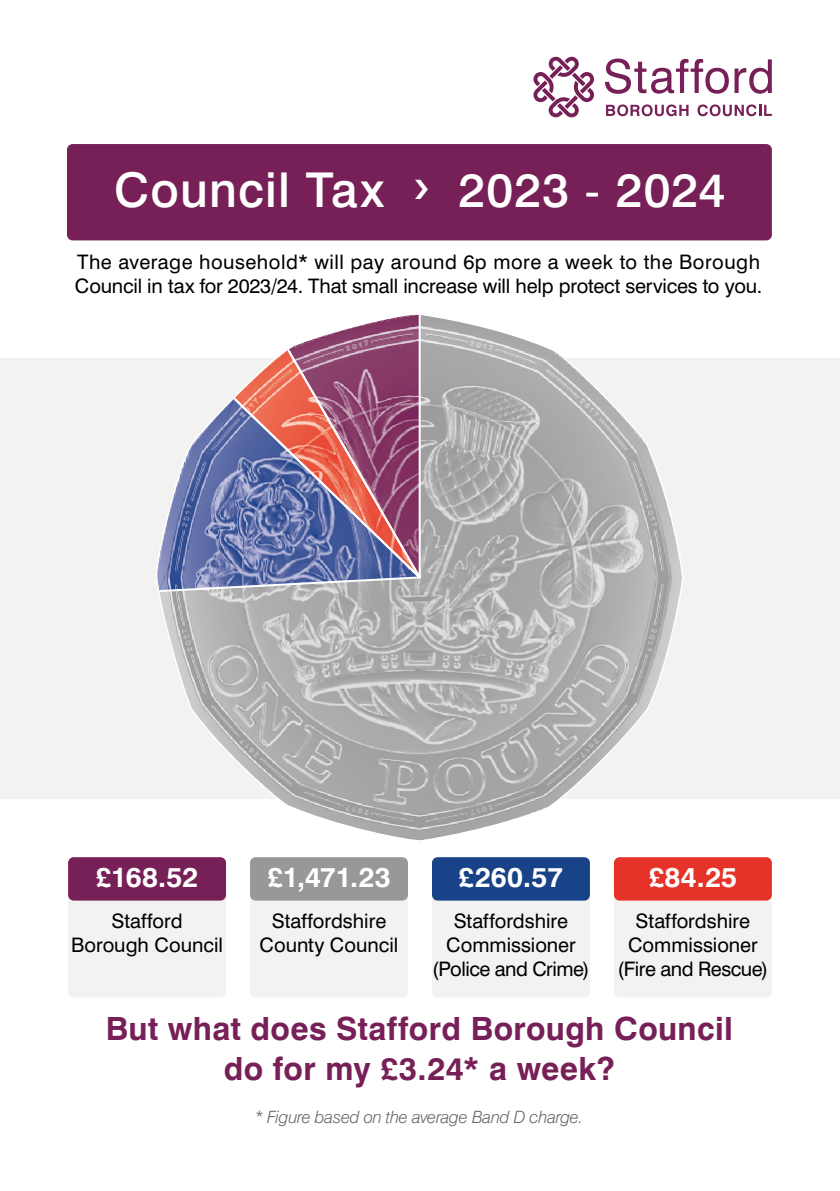
<style>
.page{position:relative;width:840px;height:1191px;background:#fff}
.page>*{position:absolute;margin:0;border:0;box-sizing:border-box;transform-origin:0 0}
.t1{font:500 48px "Swiss 721 BT";letter-spacing:.025em;color:#fff}
.t2{font:700 32px "Swiss 721 BT";letter-spacing:.01em;color:#772057}
.t3{font:700 28px "Swiss 721 BT";color:#fff}
.t4{font:20px/24px "Swiss 721 BT";color:#000;text-align:center}
.t5{font:italic 300 17px "Swiss 721 BT";letter-spacing:-.015em;color:#63656a}
.s1{font-weight:400}
</style>
<div class="page">
<div style="left:0;top:359px;width:839px;height:440px;background:#f3f2f2"></div>
<svg style="left:533px;top:56px;width:61px;height:62px"></svg>
<svg style="left:606px;top:104px;width:82px;height:12px"></svg>
<svg style="left:605px;top:59px;width:166px;height:35px"></svg>
<svg style="left:697px;top:104px;width:74px;height:12px"></svg>
<div style="left:67px;top:144px;width:704px;height:96px;background:#772057;border-radius:6px"></div>
<div style="left:68px;top:857px;width:158px;height:140px;background:#f3f2f2;border-radius:6px"></div>
<div style="left:250px;top:857px;width:158px;height:140px;background:#f3f2f2;border-radius:6px"></div>
<div style="left:432px;top:857px;width:157px;height:140px;background:#f3f2f2;border-radius:6px"></div>
<div style="left:613px;top:857px;width:158px;height:140px;background:#f3f2f2;border-radius:6px"></div>
<div style="left:68px;top:857px;width:158px;height:43px;background:#772057;border-radius:6px"></div>
<div style="left:250px;top:857px;width:158px;height:43px;background:#98989a;border-radius:6px"></div>
<div style="left:432px;top:857px;width:157px;height:43px;background:#194388;border-radius:6px"></div>
<div style="left:613px;top:857px;width:158px;height:43px;background:#e63329;border-radius:6px"></div>
<svg style="left:154px;top:315px;width:530px;height:526px"></svg>
<svg style="left:154px;top:388px;width:70px;height:203px"></svg>
<svg style="left:157px;top:396px;width:267px;height:197px"></svg>
<svg style="left:231px;top:348px;width:197px;height:241px;background:#968da9"></svg>
<svg style="left:283px;top:314px;width:138px;height:271px;background:#9f6b89"></svg>
<p class="t1" style="left:114px;top:161px;width:271px">Council Tax</p>
<p class="t1" style="left:458px;top:161px;width:268px">2023 <span class="s1">-</span> 2024</p>
<p class="t4" style="left:75px;top:250px;width:688px;text-align:left">The average household* will pay around 6p more a week to the Borough<br>Council in tax for 2023/24. That small increase will help protect services to you.</p>
<p class="t3" style="left:96px;top:860px;width:104px">£168.52</p>
<p class="t4" style="left:111px;top:909px;width:73px">Stafford</p>
<p class="t4" style="left:71px;top:933px;width:153px">Borough Council</p>
<p class="t3" style="left:267px;top:860px;width:125px">£1,471.23</p>
<p class="t4" style="left:271px;top:909px;width:116px">Staffordshire</p>
<p class="t4" style="left:259px;top:933px;width:140px">County Council</p>
<p class="t3" style="left:458px;top:860px;width:106px">£260.57</p>
<p class="t4" style="left:432px;top:909px;width:159px">Staffordshire<br>Commissioner (Police and Crime)</p>
<p class="t3" style="left:648px;top:860px;width:90px">£84.25</p>
<p class="t4" style="left:617px;top:909px;width:152px">Staffordshire<br>Commissioner (Fire and Rescue)</p>
<p class="t2" style="left:106px;top:1009px;width:628px">But what does Stafford Borough Council</p>
<p class="t2" style="left:223px;top:1049px;width:392px">do for my £3.24* a week?</p>
<p class="t5" style="left:254px;top:1106px;width:329px">* Figure based on the average Band D charge.</p>
</div>
